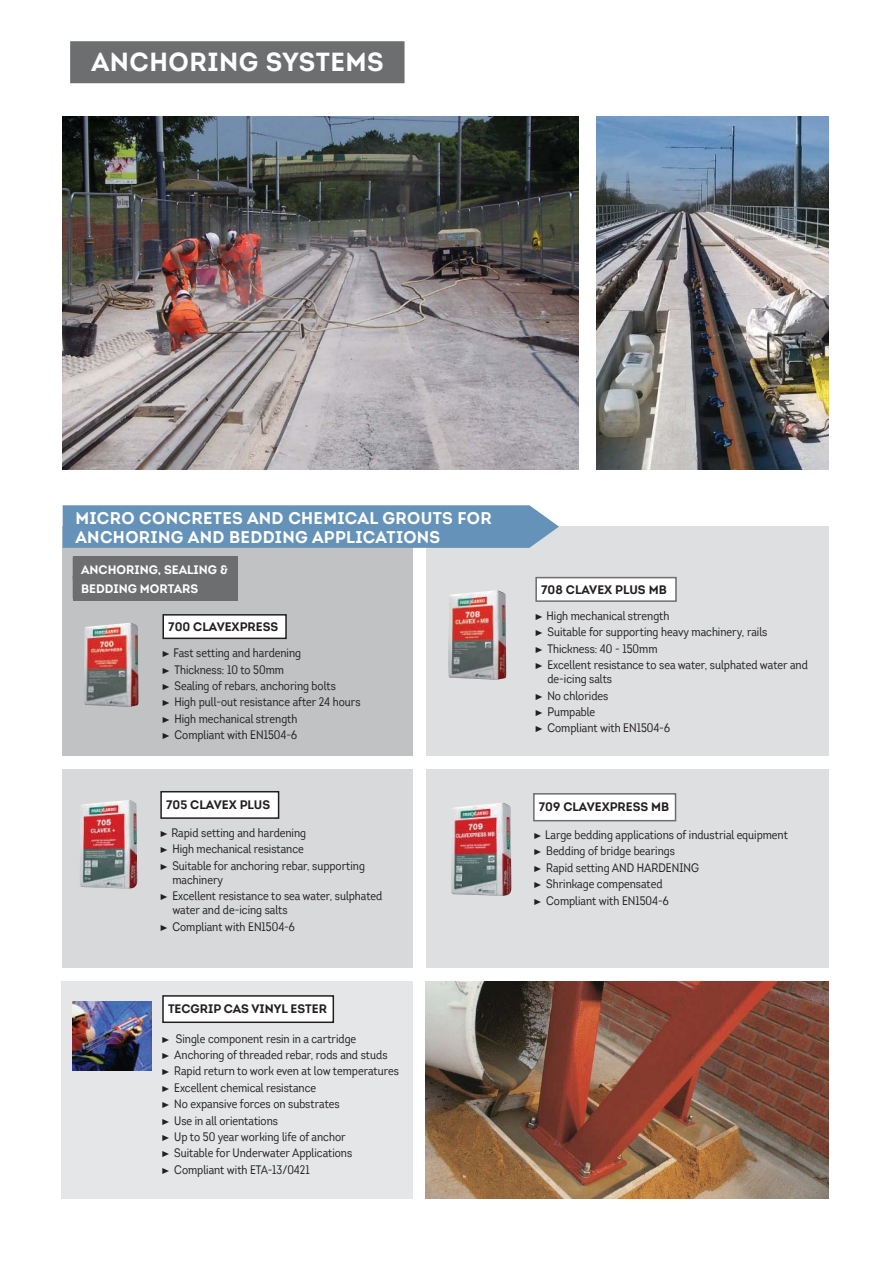
<style>
.page{position:relative;width:894px;height:1265px;background:#fff}
.page>*{position:absolute;margin:0;border:0;box-sizing:border-box;transform-origin:0 0}
.t1{font:700 25.5px "Intro";letter-spacing:.02em;color:#fff}
.t2{font:700 16.5px/19.8px "Intro";letter-spacing:.02em;color:#fff}
.t3{font:12px/16.4px "Intro Cond";color:#231f20}
.t4{font:700 12px "Intro";color:#231f20}
.t5{font:700 12px/19px "Intro";color:#fff}
.s1{font-family:"Fleches Left Right"}
</style>
<div class="page">
<div style="left:425px;top:769px;width:403px;height:199px;background:#dedfe0"></div>
<div style="left:70px;top:41px;width:334px;height:42px;background:#6d6e70"></div>
<div style="left:63px;top:526px;width:350px;height:230px;background:#c0c2c4"></div>
<div style="left:63px;top:769px;width:350px;height:199px;background:#d8d9db"></div>
<div style="left:425px;top:526px;width:403px;height:230px;background:#dedfe0"></div>
<img style="left:63px;top:116px;width:515px;height:353px">
<img style="left:596px;top:116px;width:232px;height:353px">
<div style="left:161px;top:791px;width:117px;height:27px;background:#fff"></div>
<div style="left:160px;top:791px;width:119px;height:28px;border:2px solid #231f20"></div>
<div style="left:534px;top:794px;width:141px;height:26px;background:#fff"></div>
<div style="left:533px;top:793px;width:143px;height:28px;border:2px solid #6d6e70"></div>
<div style="left:163px;top:615px;width:123px;height:23px;background:#fff"></div>
<div style="left:162px;top:614px;width:125px;height:25px;border:2px solid #231f20"></div>
<div style="left:536px;top:577px;width:140px;height:24px;background:#fff"></div>
<div style="left:535px;top:577px;width:141px;height:25px;border:2px solid #6d6e70"></div>
<svg style="left:63px;top:505px;width:496px;height:43px;background:#6a95ba"></svg>
<div style="left:74px;top:556px;width:164px;height:44px;background:#6d6e70"></div>
<div style="left:73px;top:557px;width:163px;height:22px;background:#6d6e70"></div>
<div style="left:73px;top:576px;width:134px;height:22px;background:#6d6e70"></div>
<div style="left:62px;top:981px;width:351px;height:217px;background:#e5e6e7"></div>
<img style="left:72px;top:1001px;width:80px;height:70px">
<svg style="left:162px;top:995px;width:173px;height:28px;background:#e3e3e3"></svg>
<img style="left:84px;top:622px;width:54px;height:85px">
<img style="left:80px;top:800px;width:57px;height:88px">
<img style="left:448px;top:590px;width:58px;height:90px">
<img style="left:451px;top:803px;width:60px;height:93px">
<img style="left:425px;top:981px;width:403px;height:217px">
<h1 class="t1" style="left:91px;top:52px;width:294px">ANCHORING SYSTEMS</h1>
<h2 class="t2" style="left:75px;top:509px;width:418px">MICRO CONCRETES AND CHEMICAL GROUTS FOR<br>ANCHORING AND BEDDING APPLICATIONS</h2>
<p class="t5" style="left:81px;top:561px;width:148px">ANCHORING, SEALING &amp;<br>BEDDING MORTARS</p>
<p class="t4" style="left:168px;top:622px;width:111px">700 CLAVEXPRESS</p>
<p class="t3" style="left:162px;top:646px;width:199px"><span class="s1">!</span> Fast setting and hardening<br><span class="s1">!</span> Thickness: 10 to 50mm<br><span class="s1">!</span> Sealing of rebars, anchoring bolts<br><span class="s1">!</span> High pull-out resistance after 24 hours <span class="s1">!</span> High mechanical strength<br><span class="s1">!</span> Compliant with EN1504-6</p>
<p class="t4" style="left:541px;top:584px;width:127px">708 CLAVEX PLUS MB</p>
<p class="t3" style="left:535px;top:608px;width:274px"><span class="s1">!</span> High mechanical strength<br><span class="s1">!</span> Suitable for supporting heavy machinery, rails<br><span class="s1">!</span> Thickness: 40 - 150mm<br><span class="s1">!</span> Excellent resistance to sea water, sulphated water and</p>
<p class="t3" style="left:535px;top:672px;width:136px;text-indent:12px">de-icing salts<br><span class="s1">!</span> No chlorides<br><span class="s1">!</span> Pumpable<br><span class="s1">!</span> Compliant with EN1504-6</p>
<p class="t4" style="left:166px;top:800px;width:106px">705 CLAVEX PLUS</p>
<p class="t4" style="left:539px;top:802px;width:132px">709 CLAVEXPRESS MB</p>
<p class="t3" style="left:160px;top:825px;width:206px"><span class="s1">!</span> Rapid setting and hardening<br><span class="s1">!</span> High mechanical resistance<br><span class="s1">!</span> Suitable for anchoring rebar, supporting</p>
<p class="t3" style="left:160px;top:872px;width:224px;text-indent:12px">machinery<br><span class="s1">!</span> Excellent resistance to sea water, sulphated</p>
<p class="t3" style="left:160px;top:903px;width:136px;text-align:center">water and de-icing salts<br><span class="s1">!</span> Compliant with EN1504-6</p>
<p class="t4" style="left:168px;top:1004px;width:160px">TECGRIP CAS VINYL ESTER</p>
<p class="t3" style="left:162px;top:1031px;width:238px"><span class="s1">!</span> Single component resin in a cartridge<br><span class="s1">!</span> Anchoring of threaded rebar, rods and studs<br><span class="s1">!</span> Rapid return to work even at low temperatures <span class="s1">!</span> Excellent chemical resistance<br><span class="s1">!</span> No expansive forces on substrates<br><span class="s1">!</span> Use in all orientations<br><span class="s1">!</span> Up to 50 year working life of anchor<br><span class="s1">!</span> Suitable for Underwater Applications<br><span class="s1">!</span> Compliant with ETA-13/0421</p>
<p class="t3" style="left:534px;top:828px;width:255px"><span class="s1">!</span> Large bedding applications of industrial equipment <span class="s1">!</span> Bedding of bridge bearings<br><span class="s1">!</span> Rapid setting AND HARDENING<br><span class="s1">!</span> Shrinkage compensated<br><span class="s1">!</span> Compliant with EN1504-6</p>
</div>
